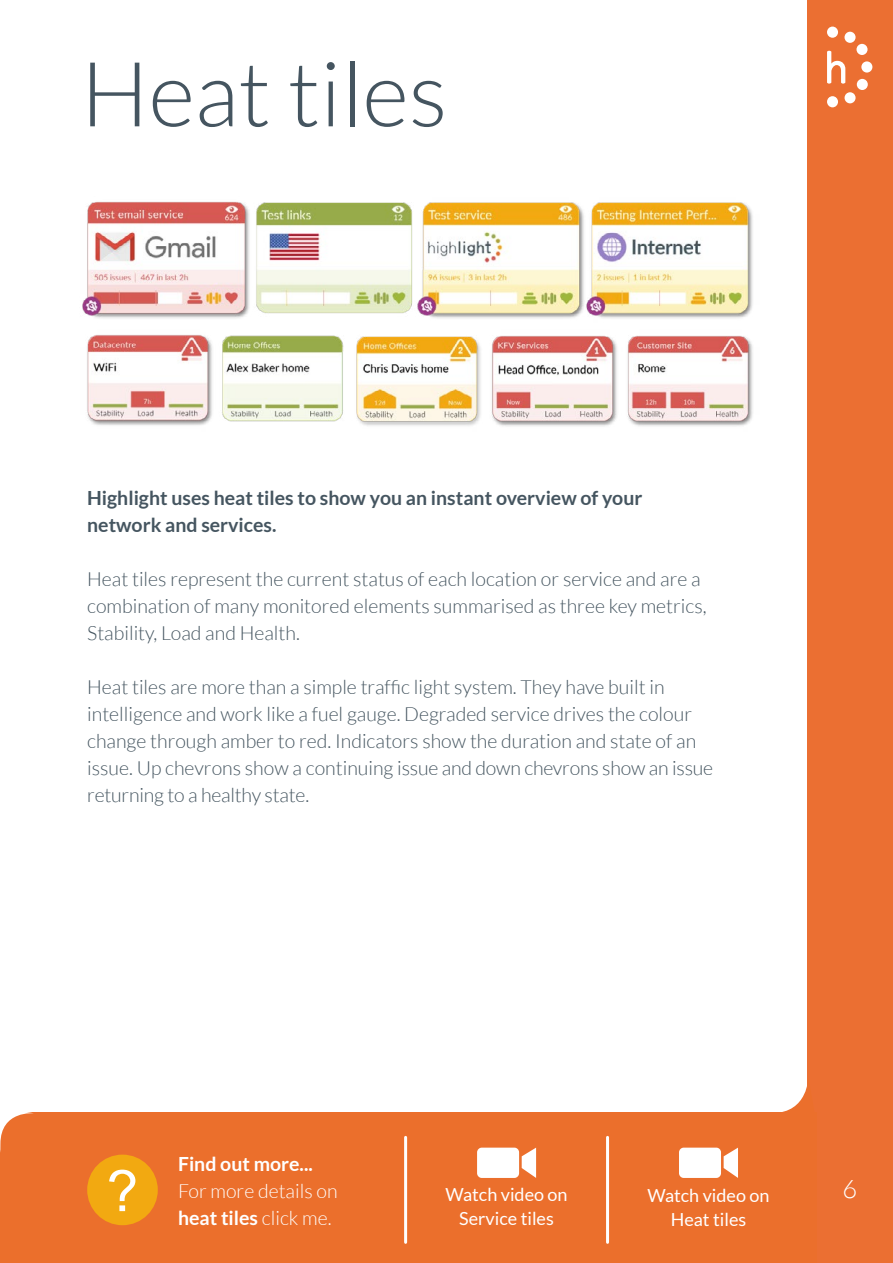
<style>
.page{position:relative;width:893px;height:1263px;background:#fff}
.page>*{position:absolute;margin:0;border:0;box-sizing:border-box;transform-origin:0 0}
.t1{font:300 90px "Lato";color:#455560}
.t2{font:57px "Arial";color:#fff}
.t3{font:300 25.5px "Lato";color:#fff}
.t4{font:300 19.5px/27px "Lato";color:#455560}
.t5{font:700 19.5px/27px "Lato";color:#455560}
.t6{font:700 19.5px "Lato";color:#fff}
.t7{font:300 19.5px "Lato";color:#fff}
.t8{font:18px/24px "Lato";color:#fff;text-align:center}
.s1{font-weight:300}
</style>
<div class="page">
<img style="left:82px;top:201px;width:671px;height:225px">
<div style="left:808px;top:0;width:85px;height:1263px;background:#eb6f32"></div>
<div style="left:827px;top:96px;width:11px;height:11px;background:#fff;border-radius:50%"></div>
<div style="left:844px;top:92px;width:11px;height:11px;background:#fff;border-radius:50%"></div>
<div style="left:861px;top:61px;width:11px;height:12px;background:#fff;border-radius:50%"></div>
<div style="left:857px;top:79px;width:11px;height:11px;background:#fff;border-radius:50%"></div>
<div style="left:827px;top:27px;width:11px;height:11px;background:#fff;border-radius:50%"></div>
<div style="left:844px;top:32px;width:11px;height:11px;background:#fff;border-radius:50%"></div>
<div style="left:856px;top:44px;width:11px;height:11px;background:#fff;border-radius:50%"></div>
<svg style="left:827px;top:51px;width:18px;height:33px"></svg>
<div style="left:0;top:1113px;width:816px;height:150px;background:#eb6f2c"></div>
<svg style="left:736px;top:1077px;width:72px;height:36px"></svg>
<svg style="left:0;top:1112px;width:34px;height:40px"></svg>
<div style="left:87px;top:1154px;width:71px;height:71px;background:#f2a911;border-radius:50%"></div>
<div style="left:679px;top:1147px;width:42px;height:31px;background:#fff;border-radius:5px"></div>
<svg style="left:724px;top:1147px;width:14px;height:31px"></svg>
<div style="left:477px;top:1147px;width:42px;height:31px;background:#fff;border-radius:5px"></div>
<svg style="left:522px;top:1147px;width:14px;height:31px"></svg>
<hr style="left:404px;top:1137px;width:3px;height:105px;background:#fff">
<hr style="left:606px;top:1137px;width:3px;height:105px;background:#fff">
<h1 class="t1" style="left:81px;top:46px;width:368px">Heat tiles</h1>
<p class="t5" style="left:87px;top:484px;width:557px">Highlight uses heat tiles to show you an instant overview of your network and services.</p>
<p class="t4" style="left:87px;top:566px;width:621px">Heat tiles represent the current status of each location or service and are a combination of many monitored elements summarised as three key metrics,<br>Stability, Load and Health.</p>
<p class="t4" style="left:87px;top:674px;width:628px">Heat tiles are more than a simple traffic light system. They have built in intelligence and work like a fuel gauge. Degraded service drives the colour change through amber to red. Indicators show the duration and state of an issue. Up chevrons show a continuing issue and down chevrons show an issue returning to a healthy state.</p>
<h2 class="t2" style="left:107px;top:1154px;width:33px">?</h2>
<p class="t6" style="left:178px;top:1152px;width:136px">Find out more...</p>
<p class="t7" style="left:178px;top:1180px;width:161px">For more details on</p>
<p class="t6" style="left:178px;top:1206px;width:155px">heat tiles <span class="s1">click me.</span></p>
<p class="t8" style="left:445px;top:1182px;width:124px">Watch video on<br>Service tiles</p>
<p class="t8" style="left:647px;top:1183px;width:124px">Watch video on<br>Heat tiles</p>
<h3 class="t3" style="left:842px;top:1176px;width:16px">6</h3>
</div>
